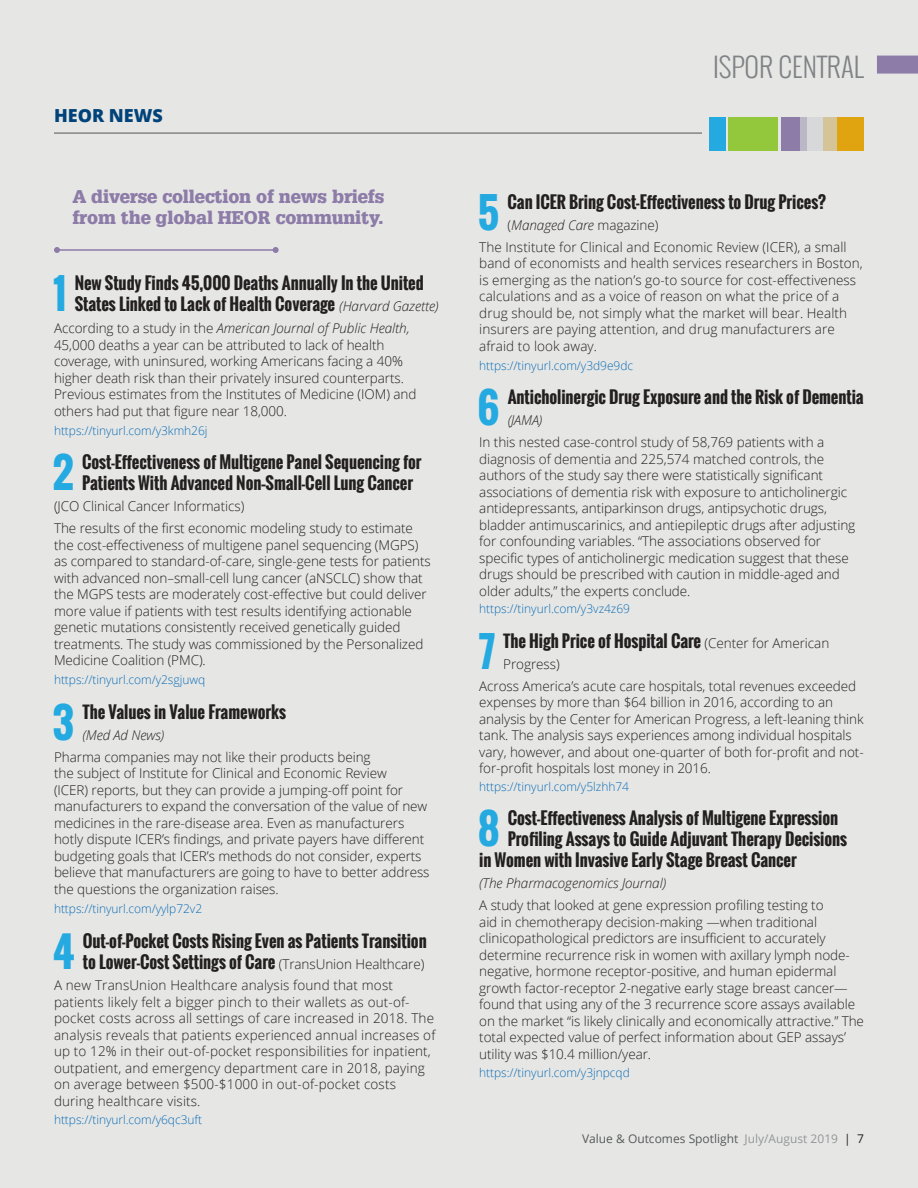
<style>
.page{position:relative;width:918px;height:1188px;background:#e6e7e5}
.page>*{position:absolute;margin:0;border:0;box-sizing:border-box;transform-origin:0 0}
.t1{font:700 40.35px "Oswald";color:#24aae1}
.t2{font:300 27px "Oswald";color:#808285}
.t3{font:900 18px/21px "Glypha";letter-spacing:-.005em;color:#8d7ba8}
.t4{font:800 18px "Open Sans";color:#00437a}
.t5{font:700 16.5px/21px "Oswald";letter-spacing:-.005em;color:#231f20}
.t6{font:300 13.5px/16.5px "Open Sans";letter-spacing:-.005em;color:#231f20}
.t7{font:italic 300 13.5px "Open Sans";letter-spacing:-.005em;color:#231f20}
.t8{font:300 12px "Open Sans";letter-spacing:-.005em;color:#0d6cb6}
.t9{font:12px "Open Sans";color:#57585a}
.s1{font-family:"Open Sans";font-weight:300;font-style:italic;font-size:13.5px}
.s2{font-style:italic}
.s3{font-family:"Open Sans";font-weight:300;font-size:13.5px}
.s4{color:#939598}
.s5{color:#231f20}
</style>
<div class="page">
<div style="left:877px;top:56px;width:41px;height:18px;background:#8d7ba8"></div>
<hr style="left:54px;top:133px;width:648px;height:1px;background:#636366">
<div style="left:710px;top:118px;width:16px;height:33px;background:#24aae1"></div>
<div style="left:728px;top:118px;width:50px;height:33px;background:#94c83c"></div>
<div style="left:824px;top:118px;width:40px;height:33px;background:#e0a410"></div>
<div style="left:781px;top:118px;width:26px;height:33px;background:#8d7ba8"></div>
<svg style="left:800px;top:118px;width:37px;height:33px"></svg>
<hr style="left:57px;top:249px;width:219px;height:2px;background:#8d7ba8">
<svg style="left:54px;top:247px;width:6px;height:6px"></svg>
<svg style="left:273px;top:247px;width:6px;height:6px"></svg>
<h3 class="t4" style="left:54px;top:102px;width:110px">HEOR NEWS</h3>
<h3 class="t3" style="left:72px;top:186px;width:313px">A diverse collection of news briefs from the global HEOR community.</h3>
<h1 class="t1" style="left:53px;top:264px;width:15px">1</h1>
<p class="t5" style="left:75px;top:273px;width:365px">New Study Finds 45,000 Deaths Annually In the United<br>States Linked to Lack of Health Coverage <span class="s1">(Harvard Gazette)</span></p>
<p class="t6" style="left:54px;top:320px;width:364px">According to a study in the <span class="s2">American Journal of Public Health, </span>45,000 deaths a year can be attributed to lack of health coverage, with uninsured, working Americans facing a 40% higher death risk than their privately insured counterparts.<br>Previous estimates from the Institutes of Medicine (IOM) and others had put that figure near 18,000.</p>
<p class="t8" style="left:54px;top:422px;width:155px">https://tinyurl.com/y3kmh26j</p>
<h1 class="t1" style="left:53px;top:443px;width:23px">2</h1>
<p class="t5" style="left:82px;top:452px;width:341px">Cost-Effectiveness of Multigene Panel Sequencing for<br>Patients With Advanced Non–Small-Cell Lung Cancer</p>
<p class="t6" style="left:54px;top:495px;width:361px;line-height:21.9px">(JCO Clinical Cancer Informatics)<br>The results of the first economic modeling study to estimate</p>
<p class="t6" style="left:54px;top:536px;width:378px">the cost-effectiveness of multigene panel sequencing (MGPS) as compared to standard-of-care, single-gene tests for patients with advanced non–small-cell lung cancer (aNSCLC) show that the MGPS tests are moderately cost-effective but could deliver more value if patients with test results identifying actionable genetic mutations consistently received genetically guided treatments. The study was commissioned by the Personalized Medicine Coalition (PMC).</p>
<p class="t8" style="left:54px;top:672px;width:153px">https://tinyurl.com/y2sgjuwq</p>
<h1 class="t1" style="left:53px;top:692px;width:23px">3</h1>
<p class="t5" style="left:82px;top:702px;width:205px">The Values in Value Frameworks</p>
<p class="t7" style="left:82px;top:726px;width:83px">(Med Ad News)</p>
<p class="t6" style="left:54px;top:748px;width:377px">Pharma companies may not like their products being<br>the subject of Institute for Clinical and Economic Review<br>(ICER) reports, but they can provide a jumping-off point for manufacturers to expand the conversation of the value of new medicines in the rare-disease area. Even as manufacturers hotly dispute ICER’s findings, and private payers have different budgeting goals that ICER’s methods do not consider, experts believe that manufacturers are going to have to better address the questions the organization raises.</p>
<p class="t8" style="left:54px;top:900px;width:150px">https://tinyurl.com/yylp72v2</p>
<h1 class="t1" style="left:53px;top:921px;width:23px">4</h1>
<p class="t5" style="left:83px;top:930px;width:345px">Out-of-Pocket Costs Rising Even as Patients Transition to Lower-Cost Settings of Care <span class="s3">(TransUnion Healthcare)</span></p>
<p class="t6" style="left:54px;top:977px;width:383px">A new TransUnion Healthcare analysis found that most patients likely felt a bigger pinch to their wallets as out-of&shy;pocket costs across all settings of care increased in 2018. The analysis reveals that patients experienced annual increases of up to 12% in their out-of-pocket responsibilities for inpatient, outpatient, and emergency department care in 2018, paying on average between $500-$1000 in out-of-pocket costs during healthcare visits.</p>
<p class="t8" style="left:54px;top:1111px;width:150px">https://tinyurl.com/y6qc3uft</p>
<h2 class="t2" style="left:713px;top:47px;width:152px">ISPOR CENTRAL</h2>
<h1 class="t1" style="left:477px;top:182px;width:23px">5</h1>
<p class="t5" style="left:508px;top:191px;width:320px">Can ICER Bring Cost-Effectiveness to Drug Prices?</p>
<p class="t6" style="left:479px;top:213px;width:369px;line-height:21.9px;text-indent:28px">(<span class="s2">Managed Care</span> magazine)<br>The Institute for Clinical and Economic Review (ICER), a small</p>
<p class="t6" style="left:479px;top:255px;width:385px">band of economists and health services researchers in Boston, is emerging as the nation’s go-to source for cost-effectiveness calculations and as a voice of reason on what the price of a drug should be, not simply what the market will bear. Health insurers are paying attention, and drug manufacturers are afraid to look away.</p>
<p class="t8" style="left:479px;top:357px;width:155px">https://tinyurl.com/y3d9e9dc</p>
<h1 class="t1" style="left:478px;top:378px;width:23px">6</h1>
<p class="t5" style="left:508px;top:387px;width:358px">Anticholinergic Drug Exposure and the Risk of Dementia</p>
<p class="t7" style="left:508px;top:411px;width:36px">(JAMA)</p>
<p class="t6" style="left:479px;top:434px;width:378px">In this nested case-control study of 58,769 patients with a diagnosis of dementia and 225,574 matched controls, the authors of the study say there were statistically significant associations of dementia risk with exposure to anticholinergic antidepressants, antiparkinson drugs, antipsychotic drugs, bladder antimuscarinics, and antiepileptic drugs after adjusting for confounding variables. “The associations observed for specific types of anticholinergic medication suggest that these drugs should be prescribed with caution in middle-aged and older adults,” the experts conclude.</p>
<p class="t8" style="left:479px;top:601px;width:152px">https://tinyurl.com/y3vz4z69</p>
<h1 class="t1" style="left:479px;top:621px;width:18px">7</h1>
<p class="t5" style="left:503px;top:631px;width:328px">The High Price of Hospital Care <span class="s3">(Center for American</span></p>
<p class="t6" style="left:479px;top:653px;width:379px;line-height:21.9px;text-indent:24px">Progress)<br>Across America’s acute care hospitals, total revenues exceeded</p>
<p class="t6" style="left:479px;top:694px;width:386px">expenses by more than $64 billion in 2016, according to an analysis by the Center for American Progress, a left-leaning think tank. The analysis says experiences among individual hospitals vary, however, and about one-quarter of both for-profit and not&shy;for-profit hospitals lost money in 2016.</p>
<p class="t8" style="left:479px;top:778px;width:151px">https://tinyurl.com/y5lzhh74</p>
<h1 class="t1" style="left:478px;top:799px;width:23px">8</h1>
<p class="t5" style="left:508px;top:808px;width:332px">Cost-Effectiveness Analysis of Multigene Expression</p>
<p class="t5" style="left:508px;top:829px;width:341px">Profiling Assays to Guide Adjuvant Therapy Decisions</p>
<p class="t5" style="left:479px;top:850px;width:319px">in Women with Invasive Early Stage Breast Cancer</p>
<p class="t7" style="left:479px;top:874px;width:188px">(The Pharmacogenomics Journal)</p>
<p class="t6" style="left:479px;top:897px;width:386px">A study that looked at gene expression profiling testing to<br>aid in chemotherapy decision-making —when traditional clinicopathological predictors are insufficient to accurately determine recurrence risk in women with axillary lymph node&shy;negative, hormone receptor-positive, and human epidermal growth factor-receptor 2-negative early stage breast cancer— found that using any of the 3 recurrence score assays available on the market “is likely clinically and economically attractive.” The total expected value of perfect information about GEP assays’ utility was $10.4 million/year.</p>
<p class="t8" style="left:479px;top:1064px;width:152px">https://tinyurl.com/y3jnpcqd</p>
<p class="t9" style="left:582px;top:1131px;width:283px">Value &amp; Outcomes Spotlight <span class="s4">July/August 2019</span> <span class="s5">| 7</span></p>
</div>
